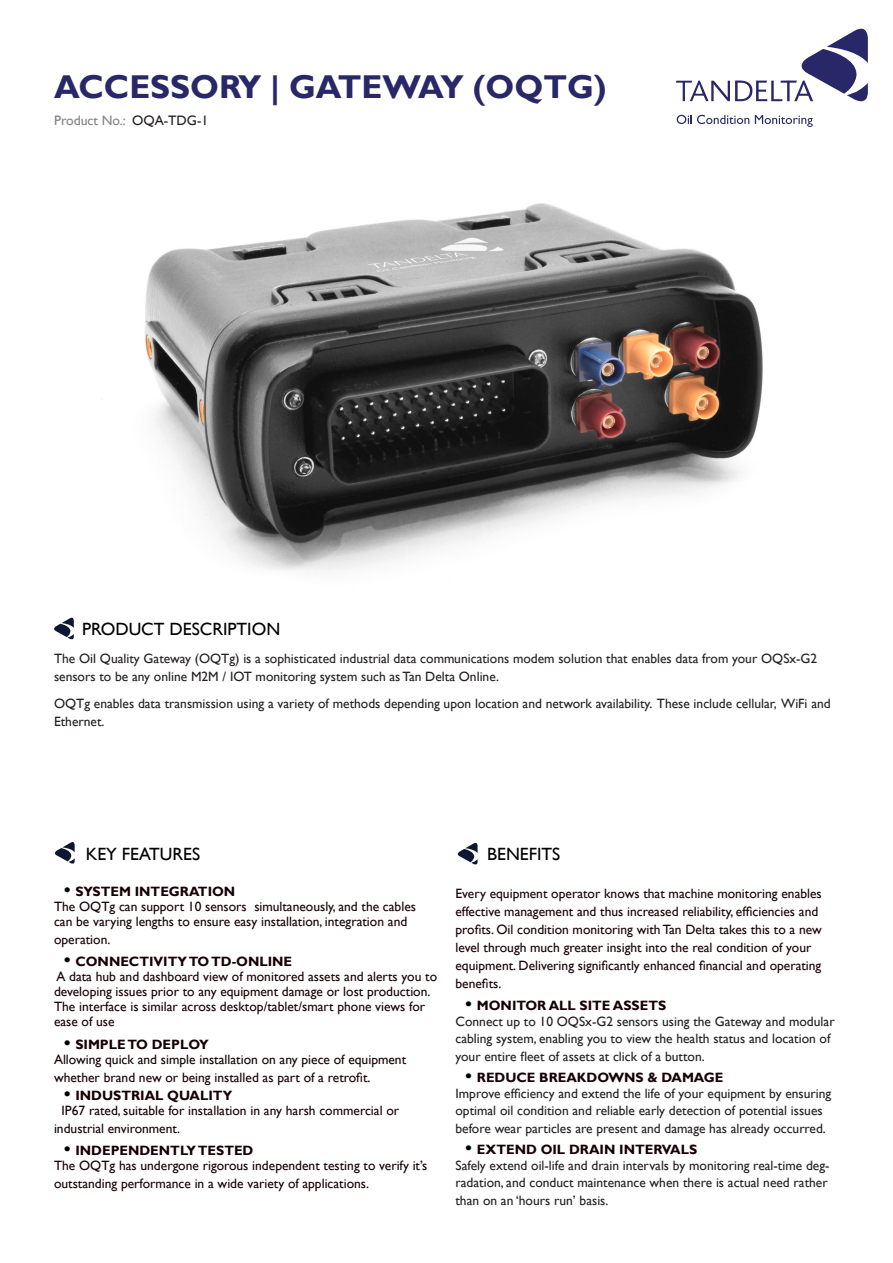
<style>
.page{position:relative;width:893px;height:1263px;background:#fff}
.page>*{position:absolute;margin:0;border:0;box-sizing:border-box;transform-origin:0 0}
.Main_Heading_Blue_Ca{font:700 33px "Gill Sans";color:#282768}
.t1{font:17.7px "Gill Sans";color:#000}
.Body_Copy_Front{font:13.65px "Gill Sans";color:#808285}
.Body_Copy_Front-2{font:13.5px/18px "Gill Sans";color:#170005}
.Body_Copy_Front-3{font:13.5px/16.2px "Gill Sans";color:#231f20}
.t2{font:700 13.5px "Gill Sans";color:#170005}
.s1{color:#231f20}
.s2{font-size:18px;color:#000}
</style>
<div class="page">
<img style="left:144px;top:114px;width:619px;height:457px">
<svg style="left:54px;top:617px;width:20px;height:23px"></svg>
<svg style="left:54px;top:842px;width:21px;height:22px"></svg>
<svg style="left:457px;top:842px;width:21px;height:23px"></svg>
<svg style="left:676px;top:28px;width:192px;height:74px"></svg>
<svg style="left:677px;top:115px;width:72px;height:9px"></svg>
<svg style="left:755px;top:115px;width:58px;height:12px"></svg>
<p class="Main_Heading_Blue_Ca" style="left:54px;top:67px;width:554px">ACCESSORY | GATEWAY (OQTG)</p>
<p class="Body_Copy_Front" style="left:54px;top:112px;width:156px">Product No.: <span class="s1">OQA-TDG-1</span></p>
<p class="t1" style="left:82px;top:618px;width:200px">PRODUCT DESCRIPTION</p>
<p class="Body_Copy_Front-3" style="left:54px;top:650px;width:765px;line-height:18px">The Oil Quality Gateway (OQTg) is a sophisticated industrial data communications modem solution that enables data from your OQSx-G2 sensors to be any online M2M / IOT monitoring system such as Tan Delta Online.</p>
<p class="Body_Copy_Front-3" style="left:54px;top:694px;width:778px;line-height:18px">OQTg enables data transmission using a variety of methods depending upon location and network availability. These include cellular, WiFi and<br>Ethernet.</p>
<p class="t1" style="left:86px;top:843px;width:116px">KEY FEATURES</p>
<p class="t1" style="left:487px;top:843px;width:75px">BENEFITS</p>
<p class="t2" style="left:64px;top:883px;width:173px"><span class="s2">•</span> SYSTEM INTEGRATION</p>
<p class="Body_Copy_Front-2" style="left:54px;top:899px;width:363px;line-height:15px">The OQTg can support 10 sensors simultaneously, and the cables can be varying lengths to ensure easy installation, integration and</p>
<p class="Body_Copy_Front-2" style="left:54px;top:931px;width:58px">operation.</p>
<p class="t2" style="left:64px;top:953px;width:230px"><span class="s2">•</span> CONNECTIVITY TO TD-ONLINE</p>
<p class="Body_Copy_Front-2" style="left:54px;top:969px;width:385px;line-height:15px">A data hub and dashboard view of monitored assets and alerts you to developing issues prior to any equipment damage or lost production.<br>The interface is similar across desktop/tablet/smart phone views for ease of use</p>
<p class="t2" style="left:64px;top:1036px;width:146px"><span class="s2">•</span> SIMPLE TO DEPLOY</p>
<p class="Body_Copy_Front-2" style="left:54px;top:1050px;width:354px">Allowing quick and simple installation on any piece of equipment whether brand new or being installed as part of a retrofit.</p>
<p class="t2" style="left:64px;top:1087px;width:170px"><span class="s2">•</span> INDUSTRIAL QUALITY</p>
<p class="Body_Copy_Front-2" style="left:54px;top:1101px;width:347px;text-indent:8px">IP67 rated, suitable for installation in any harsh commercial or industrial environment.</p>
<p class="t2" style="left:64px;top:1142px;width:191px"><span class="s2">•</span> INDEPENDENTLY TESTED</p>
<p class="Body_Copy_Front-2" style="left:54px;top:1156px;width:375px">The OQTg has undergone rigorous independent testing to verify it’s outstanding performance in a wide variety of applications.</p>
<p class="Body_Copy_Front-2" style="left:455px;top:885px;width:368px">Every equipment operator knows that machine monitoring enables effective management and thus increased reliability, efficiencies and profits. Oil condition monitoring with Tan Delta takes this to a new level through much greater insight into the real condition of your equipment. Delivering significantly enhanced financial and operating benefits.</p>
<p class="t2" style="left:465px;top:997px;width:202px"><span class="s2">•</span> MONITOR ALL SITE ASSETS</p>
<p class="Body_Copy_Front-3" style="left:455px;top:1014px;width:381px">Connect up to 10 OQSx-G2 sensors using the Gateway and modular cabling system, enabling you to view the health status and location of</p>
<p class="Body_Copy_Front-3" style="left:455px;top:1048px;width:251px">your entire fleet of assets at click of a button.</p>
<p class="t2" style="left:465px;top:1069px;width:259px"><span class="s2">•</span> REDUCE BREAKDOWNS &amp; DAMAGE</p>
<p class="Body_Copy_Front-3" style="left:455px;top:1086px;width:377px">Improve efficiency and extend the life of your equipment by ensuring optimal oil condition and reliable early detection of potential issues</p>
<p class="Body_Copy_Front-3" style="left:455px;top:1120px;width:372px">before wear particles are present and damage has already occurred.</p>
<p class="t2" style="left:465px;top:1141px;width:233px"><span class="s2">•</span> EXTEND OIL DRAIN INTERVALS</p>
<p class="Body_Copy_Front-3" style="left:455px;top:1158px;width:375px">Safely extend oil-life and drain intervals by monitoring real-time deg&shy;radation, and conduct maintenance when there is actual need rather</p>
<p class="Body_Copy_Front-3" style="left:455px;top:1192px;width:154px">than on an ‘hours run’ basis.</p>
</div>
